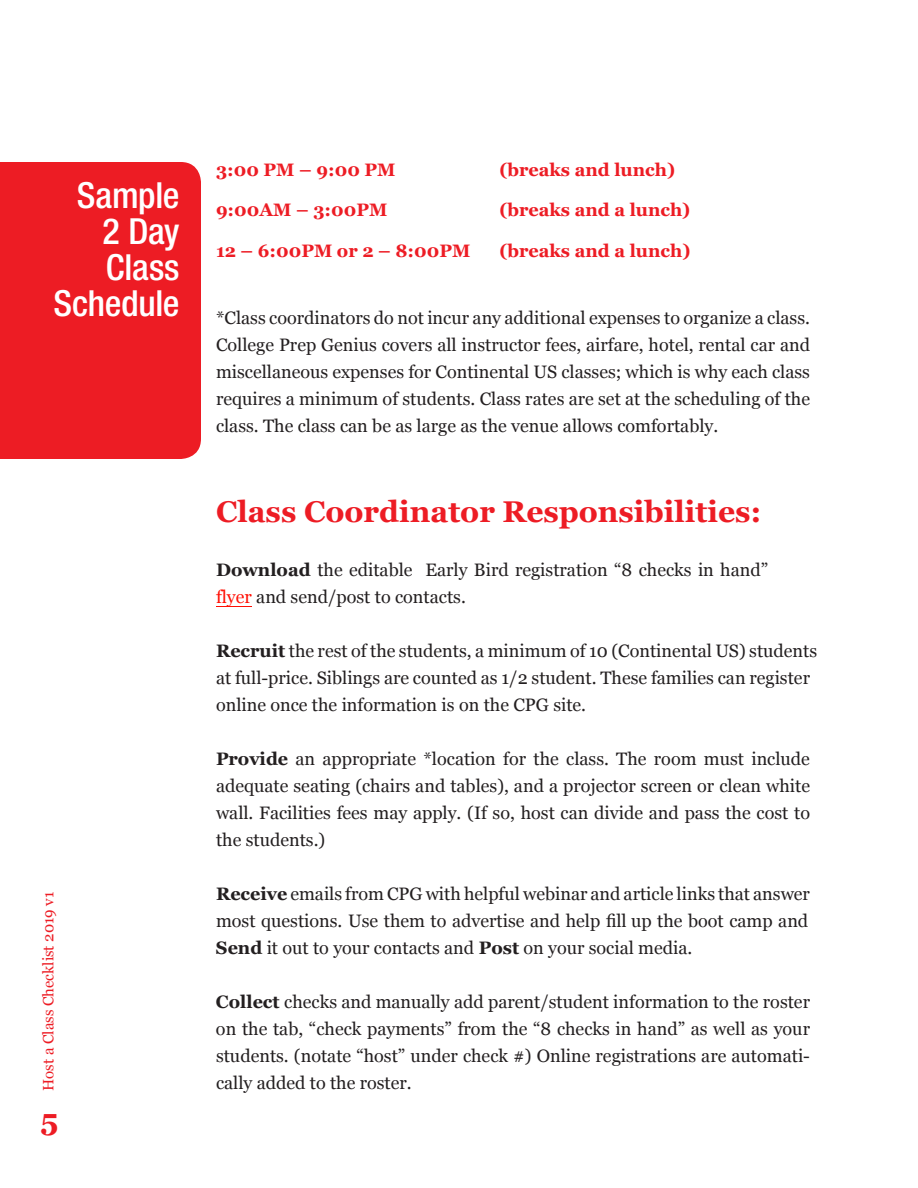
<style>
.page{position:relative;width:918px;height:1188px;background:#fff}
.page>*{position:absolute;margin:0;border:0;box-sizing:border-box;transform-origin:0 0}
.t1{font:500 condensed 36px/36px "Helvetica Neue LT Std";letter-spacing:-.01em;color:#fff;text-align:right}
.t2{font:700 30px "Georgia";color:#ed1c24}
.t3{font:18px/27px "Georgia";color:#231f20;text-align:justify}
.t4{font:700 18px "Georgia";color:#ed1c24}
.t5{font:15px "Georgia";color:#ed1c24}
.s1{font-weight:700}
.s2{color:#ff0f04}
</style>
<div class="page">
<div style="left:0;top:162px;width:201px;height:297px;background:#ed1c24"></div>
<hr style="left:216px;top:606px;width:36px;height:1px;background:#ff0f04">
<h1 class="t1" style="left:54px;top:177px;width:128px">Sample<br>2 Day<br>Class<br>Schedule</h1>
<p class="t5" style="left:37px;top:1091px;width:201px;rotate:-90deg">Host a Class Checklist 2019 v1</p>
<h2 class="t2" style="left:40px;top:1100px;width:19px">5</h2>
<p class="t4" style="left:216px;top:158px;width:181px">3:00 PM – 9:00 PM</p>
<p class="t4" style="left:500px;top:158px;width:177px">(breaks and lunch)</p>
<p class="t4" style="left:216px;top:198px;width:173px">9:00AM – 3:00PM</p>
<p class="t4" style="left:500px;top:198px;width:192px">(breaks and a lunch)</p>
<p class="t4" style="left:216px;top:239px;width:256px">12 – 6:00PM or 2 – 8:00PM</p>
<p class="t4" style="left:500px;top:239px;width:192px">(breaks and a lunch)</p>
<p class="t3" style="left:216px;top:304px;width:596px">*Class coordinators do not incur any additional expenses to organize a class.<br>College Prep Genius covers all instructor fees, airfare, hotel, rental car and miscellaneous expenses for Continental US classes; which is why each class requires a minimum of students. Class rates are set at the scheduling of the class. The class can be as large as the venue allows comfortably.</p>
<h2 class="t2" style="left:216px;top:492px;width:547px">Class Coordinator Responsibilities:</h2>
<p class="t3" style="left:216px;top:556px;width:554px"><span class="s1">Download</span> the editable Early Bird registration “8 checks in hand” <span class="s2">flyer</span> and send/post to contacts.</p>
<p class="t3" style="left:216px;top:637px;width:603px;text-align:left"><span class="s1">Recruit</span> the rest of the students, a minimum of 10 (Continental US) students at full-price. Siblings are counted as 1/2 student. These families can register online once the information is on the CPG site.</p>
<p class="t3" style="left:216px;top:745px;width:596px"><span class="s1">Provide</span> an appropriate *location for the class. The room must include adequate seating (chairs and tables), and a projector screen or clean white wall. Facilities fees may apply. (If so, host can divide and pass the cost to the students.)</p>
<p class="t3" style="left:216px;top:880px;width:596px"><span class="s1">Receive</span> emails from CPG with helpful webinar and article links that answer most questions. Use them to advertise and help fill up the boot camp and <span class="s1">Send</span> it out to your contacts and <span class="s1">Post</span> on your social media.</p>
<p class="t3" style="left:216px;top:988px;width:596px"><span class="s1">Collect</span> checks and manually add parent/student information to the roster on the tab, “check payments” from the “8 checks in hand” as well as your students. (notate “host” under check #) Online registrations are automati&shy;cally added to the roster.</p>
</div>
